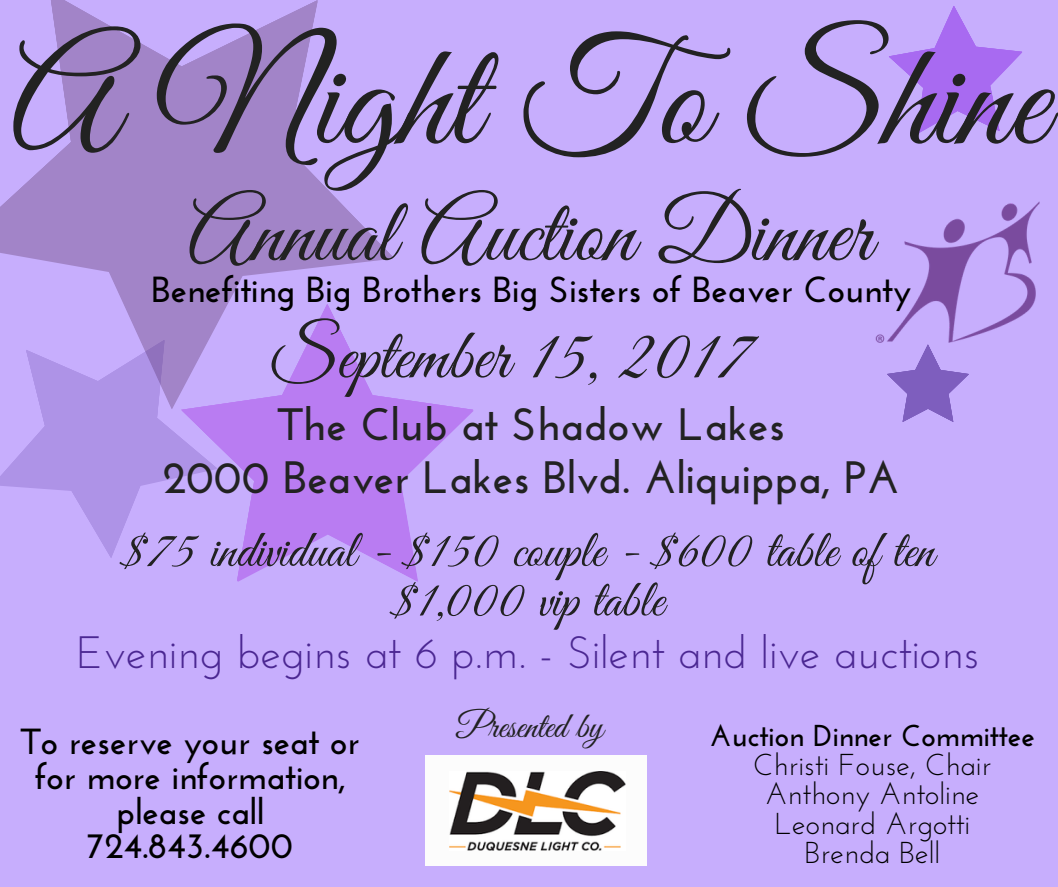
<style>
.page{position:relative;width:1058px;height:887px;background:#fff}
.page>*{position:absolute;margin:0;border:0;box-sizing:border-box;transform-origin:0 0}
.t1{font:150.9px "Great Vibes";color:#222}
.t2{font:90.6px "Great Vibes";color:#222}
.t3{font:72.45px "Great Vibes";color:#222}
.t4{font:52.8px/49.5px "Great Vibes";color:#222;text-align:center}
.t5{font:700 45.3px/52.8px "Josefin Sans";color:#222;text-align:center}
.t6{font:45.3px "Josefin Sans";color:#4b2792}
.t7{font:700 36.3px/34.8px "Josefin Sans";color:#000;text-align:center}
.t8{font:36.3px "Great Vibes";color:#222}
.t9{font:30.15px/29.2px "Josefin Sans";color:#000;text-align:center}
.t10{font:700 30.15px "Josefin Sans";color:#000}
</style>
<div class="page">
<div style="left:0;top:0;width:1057px;height:886px;background:#c7aefd"></div>
<svg style="left:0;top:0;width:393px;height:281px;fill:#a284c8"></svg>
<svg style="left:887px;top:346px;width:82px;height:76px"></svg>
<svg style="left:889px;top:6px;width:133px;height:128px"></svg>
<svg style="left:260px;top:304px;width:213px;height:277px;fill:#b97cf2"></svg>
<svg style="left:0;top:281px;width:260px;height:299px"></svg>
<img style="left:875px;top:201px;width:165px;height:145px">
<div style="left:425px;top:755px;width:222px;height:110px;background:#fcfcfc"></div>
<img style="left:449px;top:771px;width:176px;height:79px">
<h1 class="t1" style="left:11px;top:15px;width:1038px">A Night To Shine</h1>
<h2 class="t2" style="left:188px;top:183px;width:686px">Annual Auction Dinner</h2>
<p class="t7" style="left:151px;top:275px;width:761px">Benefiting Big Brothers Big Sisters of Beaver County</p>
<h3 class="t3" style="left:272px;top:315px;width:482px">September 15, 2017</h3>
<p class="t5" style="left:162px;top:402px;width:739px">The Club at Shadow Lakes<br>2000 Beaver Lakes Blvd. Aliquippa, PA</p>
<h3 class="t4" style="left:123px;top:529px;width:812px">$75 individual - $150 couple - $600 table of ten $1,000 vip table</h3>
<p class="t6" style="left:76px;top:634px;width:905px">Evening begins at 6 p.m. - Silent and live auctions</p>
<p class="t7" style="left:21px;top:727px;width:340px">To reserve your seat or for more information, please call<br>724.843.4600</p>
<p class="t8" style="left:457px;top:706px;width:148px">Presented by</p>
<p class="t10" style="left:709px;top:723px;width:327px">Auction Dinner Committee</p>
<p class="t9" style="left:753px;top:752px;width:240px">Christi Fouse, Chair<br>Anthony Antoline<br>Leonard Argotti<br>Brenda Bell</p>
</div>
